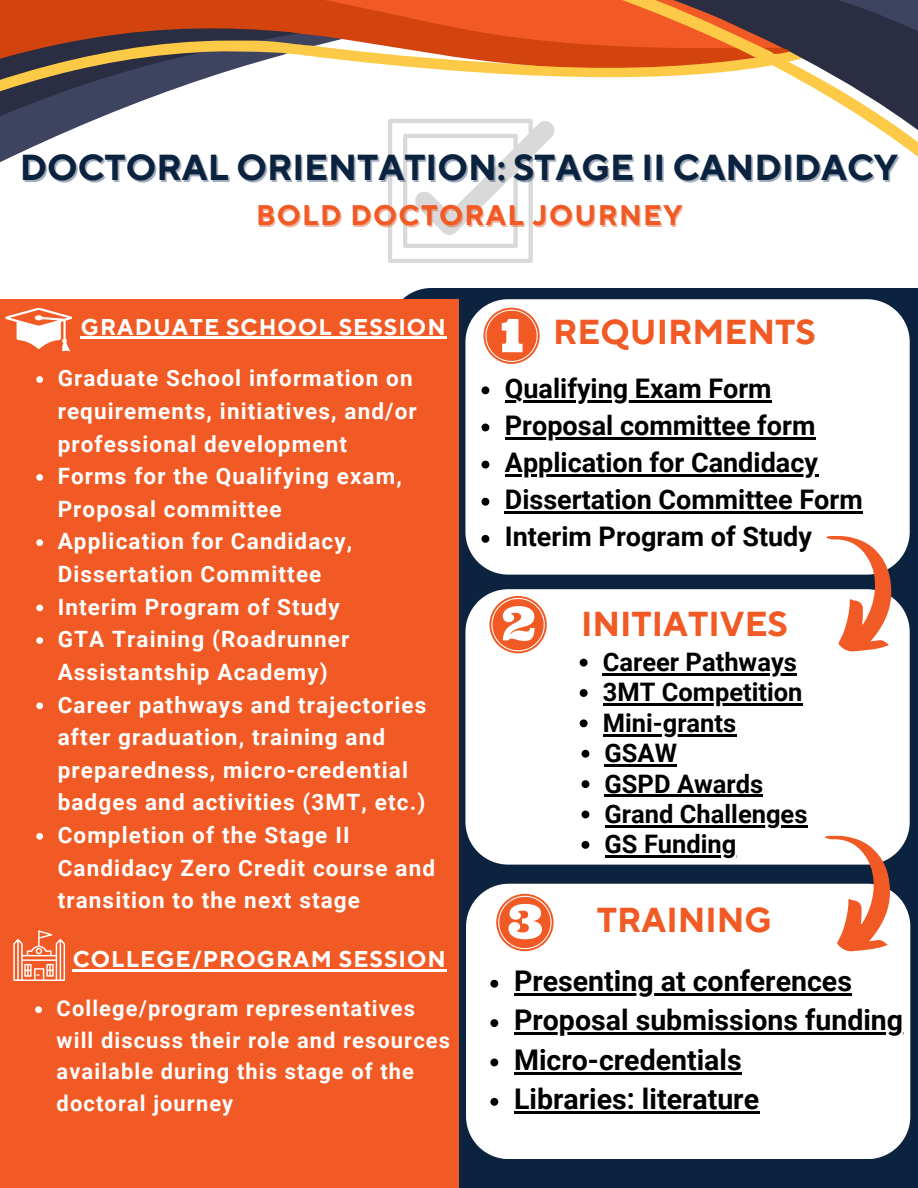
<style>
.page{position:relative;width:918px;height:1188px;background:#fff}
.page>*{position:absolute;margin:0;border:0;box-sizing:border-box;transform-origin:0 0}
.t1{font:700 36px "TT Norms Pro";color:#0c2340}
.t2{font:700 34.5px "TT Norms Pro";color:#f15a24}
.t3{font:700 28.5px "Roboto";color:#000}
.t4{font:700 28.2px "TT Norms Pro";letter-spacing:.05em;color:#f15a24}
.t5{font:700 27px "Roboto";color:#000}
.t6{font:700 25.5px "Roboto";color:#000}
.t7{font:700 22.8px "TT Norms Pro";letter-spacing:.05em;color:#fff}
.t8{font:700 22.5px/32.7px "Roboto";letter-spacing:.05em;color:#fff}
.t9{font:700 21.9px/31.5px "Roboto";letter-spacing:.05em;color:#fff}
</style>
<div class="page">
<div style="left:459px;top:586px;width:459px;height:602px;background:#0c2340"></div>
<div style="left:403px;top:288px;width:515px;height:298px;background:#0c2340"></div>
<svg style="left:465px;top:299px;width:445px;height:276px"></svg>
<svg style="left:482px;top:386px;width:7px;height:8px"></svg>
<hr style="left:505px;top:400px;width:267px;height:2px;background:#000">
<svg style="left:482px;top:424px;width:7px;height:7px"></svg>
<hr style="left:505px;top:437px;width:311px;height:2px;background:#000">
<svg style="left:482px;top:461px;width:7px;height:8px"></svg>
<hr style="left:505px;top:474px;width:313px;height:2px;background:#000">
<svg style="left:482px;top:498px;width:7px;height:8px"></svg>
<hr style="left:505px;top:511px;width:358px;height:3px;background:#000">
<svg style="left:482px;top:535px;width:7px;height:8px"></svg>
<div style="left:0;top:299px;width:459px;height:889px;background:#f15a24"></div>
<svg style="left:13px;top:930px;width:52px;height:51px"></svg>
<svg style="left:5px;top:308px;width:68px;height:43px"></svg>
<svg style="left:388px;top:253px;width:145px;height:10px"></svg>
<svg style="left:388px;top:207px;width:145px;height:46px"></svg>
<svg style="left:388px;top:162px;width:145px;height:45px"></svg>
<svg style="left:0;top:123px;width:533px;height:39px"></svg>
<svg style="left:0;top:65px;width:407px;height:58px"></svg>
<svg style="left:0;top:0;width:407px;height:65px;background:#b55c31"></svg>
<svg style="left:407px;top:0;width:511px;height:161px"></svg>
<hr style="left:73px;top:969px;width:374px;height:3px;background:#fff">
<svg style="left:465px;top:589px;width:445px;height:276px"></svg>
<svg style="left:779px;top:518px;width:139px;height:152px"></svg>
<svg style="left:466px;top:884px;width:444px;height:275px"></svg>
<svg style="left:490px;top:980px;width:8px;height:8px"></svg>
<hr style="left:514px;top:993px;width:338px;height:3px;background:#000">
<svg style="left:490px;top:1019px;width:8px;height:8px"></svg>
<hr style="left:514px;top:1033px;width:389px;height:2px;background:#000">
<svg style="left:490px;top:1059px;width:8px;height:7px"></svg>
<hr style="left:514px;top:1072px;width:228px;height:2px;background:#000">
<svg style="left:490px;top:1098px;width:8px;height:8px"></svg>
<hr style="left:514px;top:1111px;width:245px;height:3px;background:#000">
<svg style="left:778px;top:818px;width:140px;height:152px"></svg>
<svg style="left:483px;top:308px;width:57px;height:56px"></svg>
<svg style="left:489px;top:596px;width:58px;height:57px"></svg>
<svg style="left:496px;top:894px;width:58px;height:57px"></svg>
<svg style="left:36px;top:376px;width:7px;height:7px"></svg>
<svg style="left:36px;top:474px;width:7px;height:7px"></svg>
<svg style="left:36px;top:539px;width:7px;height:7px"></svg>
<svg style="left:36px;top:605px;width:7px;height:6px"></svg>
<svg style="left:36px;top:637px;width:7px;height:7px"></svg>
<svg style="left:36px;top:702px;width:7px;height:7px"></svg>
<svg style="left:36px;top:833px;width:7px;height:7px"></svg>
<hr style="left:81px;top:337px;width:366px;height:2px;background:#fff">
<svg style="left:35px;top:1006px;width:7px;height:7px"></svg>
<svg style="left:580px;top:659px;width:8px;height:8px"></svg>
<hr style="left:603px;top:673px;width:194px;height:3px;background:#000">
<svg style="left:580px;top:689px;width:8px;height:8px"></svg>
<hr style="left:603px;top:704px;width:200px;height:2px;background:#000">
<svg style="left:580px;top:719px;width:8px;height:8px"></svg>
<hr style="left:603px;top:734px;width:133px;height:2px;background:#000">
<svg style="left:582px;top:750px;width:7px;height:8px"></svg>
<hr style="left:605px;top:764px;width:72px;height:3px;background:#000">
<svg style="left:582px;top:780px;width:7px;height:8px"></svg>
<hr style="left:605px;top:795px;width:158px;height:2px;background:#000">
<svg style="left:582px;top:811px;width:7px;height:7px"></svg>
<hr style="left:605px;top:825px;width:203px;height:2px;background:#000">
<svg style="left:582px;top:841px;width:7px;height:8px"></svg>
<hr style="left:605px;top:856px;width:131px;height:2px;background:#000">
<p class="t1" style="left:20px;top:146px;width:880px">DOCTORAL ORIENTATION: STAGE II CANDIDACY</p>
<p class="t4" style="left:256px;top:199px;width:428px">BOLD DOCTORAL JOURNEY</p>
<p class="t7" style="left:81px;top:313px;width:366px">GRADUATE SCHOOL SESSION</p>
<p class="t8" style="left:58px;top:362px;width:361px">Graduate School information on requirements, initiatives, and/or professional development</p>
<p class="t8" style="left:58px;top:460px;width:346px">Forms for the Qualifying exam,<br>Proposal committee</p>
<p class="t8" style="left:58px;top:525px;width:296px">Application for Candidacy,<br>Dissertation Committee</p>
<p class="t8" style="left:58px;top:591px;width:284px">Interim Program of Study</p>
<p class="t8" style="left:58px;top:623px;width:293px">GTA Training (Roadrunner<br>Assistantship Academy)</p>
<p class="t8" style="left:58px;top:689px;width:370px">Career pathways and trajectories after graduation, training and preparedness, micro-credential badges and activities (3MT, etc.)</p>
<p class="t8" style="left:58px;top:819px;width:379px">Completion of the Stage II<br>Candidacy Zero Credit course and transition to the next stage</p>
<p class="t7" style="left:73px;top:946px;width:375px">COLLEGE/PROGRAM SESSION</p>
<p class="t9" style="left:57px;top:993px;width:395px">College/program representatives will discuss their role and resources available during this stage of the doctoral journey</p>
<p class="t2" style="left:553px;top:311px;width:264px">REQUIRMENTS</p>
<p class="t5" style="left:505px;top:373px;width:268px">Qualifying Exam Form</p>
<p class="t5" style="left:505px;top:410px;width:312px">Proposal committee form</p>
<p class="t5" style="left:505px;top:447px;width:315px">Application for Candidacy</p>
<p class="t5" style="left:505px;top:484px;width:359px">Dissertation Committee Form</p>
<p class="t5" style="left:505px;top:521px;width:309px">Interim Program of Study</p>
<p class="t2" style="left:581px;top:603px;width:208px">INITIATIVES</p>
<p class="t6" style="left:603px;top:647px;width:196px">Career Pathways</p>
<p class="t6" style="left:603px;top:678px;width:201px">3MT Competition</p>
<p class="t6" style="left:603px;top:708px;width:135px">Mini-grants</p>
<p class="t6" style="left:605px;top:739px;width:74px">GSAW</p>
<p class="t6" style="left:605px;top:769px;width:160px">GSPD Awards</p>
<p class="t6" style="left:605px;top:799px;width:204px">Grand Challenges</p>
<p class="t6" style="left:605px;top:830px;width:133px">GS Funding</p>
<p class="t2" style="left:597px;top:899px;width:177px">TRAINING</p>
<p class="t3" style="left:514px;top:965px;width:339px">Presenting at conferences</p>
<p class="t3" style="left:514px;top:1004px;width:391px">Proposal submissions funding</p>
<p class="t3" style="left:514px;top:1043px;width:229px">Micro-credentials</p>
<p class="t3" style="left:514px;top:1083px;width:246px">Libraries: literature</p>
</div>
